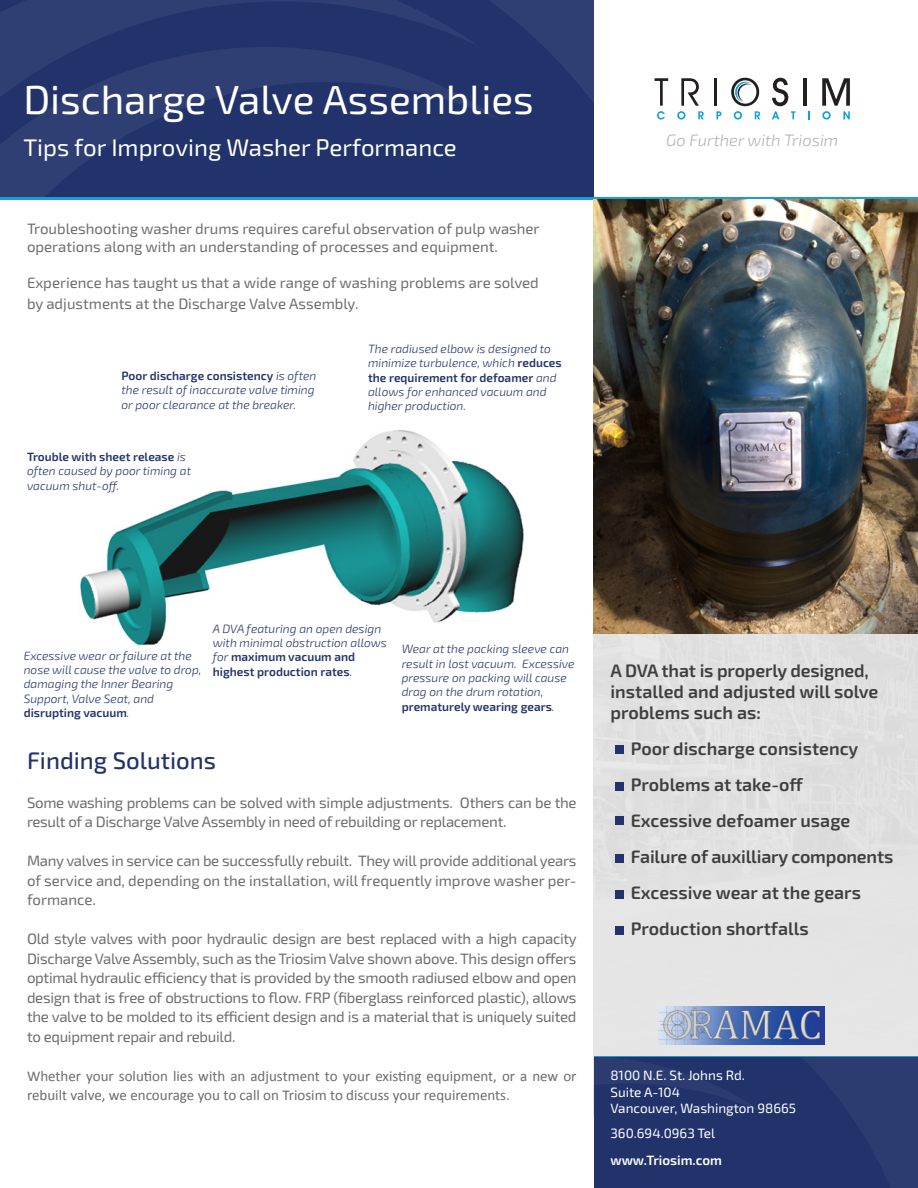
<style>
.page{position:relative;width:918px;height:1188px;background:#fff}
.page>*{position:absolute;margin:0;border:0;box-sizing:border-box;transform-origin:0 0}
.t1{font:40.5px "Exo 2";color:#fff}
.t2{font:24px "Exo 2";color:#fff}
.t3{font:500 24px "Exo 2";color:#22336b}
.t4{font:600 18px/21px "Exo 2";color:#3e3e3f}
.t5{font:italic 300 16.5px "Exo 2";color:#b2b3b7}
.t6{font:15px/19.5px "Exo 2";letter-spacing:-.015em;color:#6c6d70;text-align:justify}
.t7{font:15px/19.5px "Calibri";color:#6c6d70}
.t8{font:13.5px "Exo 2";color:#fff}
.t9{font:600 13.5px "Exo 2";color:#fff}
.t10{font:italic 300 12px/14.4px "Exo 2";color:#22336b}
.t11{font:600 12px "Exo 2";color:#22336b}
.s1{font-weight:600;font-style:normal}
.s2{font-weight:300;font-style:italic}
</style>
<div class="page">
<div style="left:594px;top:633px;width:324px;height:423px;background:#e3e3e3"></div>
<svg style="left:479px;top:0;width:115px;height:197px;background:#25366d"></svg>
<svg style="left:0;top:0;width:479px;height:47px;background:#26376d"></svg>
<svg style="left:0;top:47px;width:503px;height:150px;background:#25366d"></svg>
<svg style="left:767px;top:1057px;width:151px;height:131px;background:#26366d"></svg>
<svg style="left:593px;top:1056px;width:174px;height:132px;background:#24356c"></svg>
<hr style="left:714px;top:78px;width:3px;height:28px;background:#231f20">
<hr style="left:803px;top:78px;width:4px;height:28px;background:#231f20">
<svg style="left:655px;top:78px;width:13px;height:42px"></svg>
<svg style="left:677px;top:78px;width:27px;height:42px"></svg>
<svg style="left:717px;top:111px;width:4px;height:8px"></svg>
<svg style="left:772px;top:78px;width:24px;height:41px"></svg>
<svg style="left:808px;top:111px;width:2px;height:8px"></svg>
<svg style="left:822px;top:78px;width:28px;height:42px"></svg>
<svg style="left:731px;top:78px;width:29px;height:42px"></svg>
<hr style="left:0;top:197px;width:918px;height:3px;background:#179dd9">
<hr style="left:595px;top:1056px;width:323px;height:1px;background:#179dd9">
<img style="left:594px;top:200px;width:324px;height:433px">
<div style="left:615px;top:745px;width:9px;height:9px;background:#22336b"></div>
<div style="left:615px;top:782px;width:9px;height:9px;background:#22336b"></div>
<div style="left:615px;top:817px;width:9px;height:8px;background:#22336b"></div>
<div style="left:615px;top:855px;width:9px;height:8px;background:#22336b"></div>
<div style="left:615px;top:890px;width:9px;height:9px;background:#22336b"></div>
<div style="left:615px;top:926px;width:9px;height:8px;background:#22336b"></div>
<img style="left:80px;top:430px;width:444px;height:216px">
<img style="left:659px;top:1007px;width:165px;height:37px">
<p class="t1" style="left:23px;top:72px;width:512px">Discharge Valve Assemblies</p>
<p class="t2" style="left:23px;top:131px;width:435px">Tips for Improving Washer Performance</p>
<p class="t6" style="left:27px;top:218px;width:514px">Troubleshooting washer drums requires careful observation of pulp washer</p>
<p class="t6" style="left:27px;top:236px;width:472px">operations along with an understanding of processes and equipment.</p>
<p class="t6" style="left:27px;top:272px;width:513px">Experience has taught us that a wide range of washing problems are solved</p>
<p class="t6" style="left:27px;top:293px;width:333px">by adjustments at the Discharge Valve Assembly.</p>
<p class="t10" style="left:122px;top:368px;width:196px"><span class="s1">Poor discharge consistency</span> is often the result of inaccurate valve timing or poor clearance at the breaker.</p>
<p class="t10" style="left:27px;top:449px;width:166px"><span class="s1">Trouble with sheet release</span> is often caused by poor timing at vacuum shut-off.</p>
<p class="t10" style="left:368px;top:341px;width:195px">The radiused elbow is designed to minimize turbulence, which <span class="s1">reduces the requirement for defoamer</span> and</p>
<p class="t10" style="left:368px;top:384px;width:180px">allows for enhanced vacuum and higher production.</p>
<p class="t5" style="left:666px;top:129px;width:174px">Go Further with Triosim</p>
<p class="t10" style="left:24px;top:648px;width:179px">Excessive wear or failure at the nose will cause the valve to drop, damaging the Inner Bearing</p>
<p class="t10" style="left:24px;top:691px;width:132px">Support, Valve Seat, and</p>
<p class="t11" style="left:24px;top:704px;width:107px">disrupting vacuum<span class="s2">.</span></p>
<p class="t10" style="left:213px;top:621px;width:176px">A DVA featuring an open design with minimal obstruction allows for <span class="s1">maximum vacuum and</span></p>
<p class="t11" style="left:213px;top:663px;width:141px">highest production rates<span class="s2">.</span></p>
<p class="t10" style="left:402px;top:641px;width:174px">Wear at the packing sleeve can result in lost vacuum. Excessive pressure on packing will cause drag on the drum rotation,</p>
<p class="t11" style="left:402px;top:698px;width:154px">prematurely wearing gears<span class="s2">.</span></p>
<p class="t3" style="left:27px;top:743px;width:191px">Finding Solutions</p>
<p class="t6" style="left:27px;top:792px;width:551px">Some washing problems can be solved with simple adjustments. Others can be the result of a Discharge Valve Assembly in need of rebuilding or replacement.</p>
<p class="t6" style="left:27px;top:851px;width:551px">Many valves in service can be successfully rebuilt. They will provide additional years of service and, depending on the installation, will frequently improve washer per&shy;formance.</p>
<p class="t6" style="left:27px;top:929px;width:551px">Old style valves with poor hydraulic design are best replaced with a high capacity</p>
<p class="t6" style="left:27px;top:948px;width:551px">Discharge Valve Assembly, such as the Triosim Valve shown above. This design offers optimal hydraulic efficiency that is provided by the smooth radiused elbow and open design that is free of obstructions to flow. FRP (fiberglass reinforced plastic), allows the valve to be molded to its efficient design and is a material that is uniquely suited to equipment repair and rebuild.</p>
<p class="t7" style="left:27px;top:1066px;width:551px">Whether your solution lies with an adjustment to your existing equipment, or a new or rebuilt valve, we encourage you to call on Triosim to discuss your requirements.</p>
<p class="t4" style="left:610px;top:659px;width:270px">A DVA that is properly designed, installed and adjusted will solve problems such as:</p>
<p class="t4" style="left:631px;top:737px;width:229px">Poor discharge consistency</p>
<p class="t4" style="left:631px;top:773px;width:174px">Problems at take-off</p>
<p class="t4" style="left:631px;top:809px;width:221px">Excessive defoamer usage</p>
<p class="t4" style="left:631px;top:845px;width:264px">Failure of auxilliary components</p>
<p class="t4" style="left:631px;top:881px;width:232px">Excessive wear at the gears</p>
<p class="t4" style="left:631px;top:917px;width:179px">Production shortfalls</p>
<p class="t8" style="left:610px;top:1066px;width:136px">8100 N.E. St. Johns Rd.</p>
<p class="t8" style="left:610px;top:1082px;width:71px">Suite A-104</p>
<p class="t8" style="left:610px;top:1099px;width:187px">Vancouver, Washington 98665</p>
<p class="t8" style="left:610px;top:1124px;width:106px">360.694.0963 Tel</p>
<p class="t9" style="left:610px;top:1150px;width:113px">www.Triosim.com</p>
</div>
